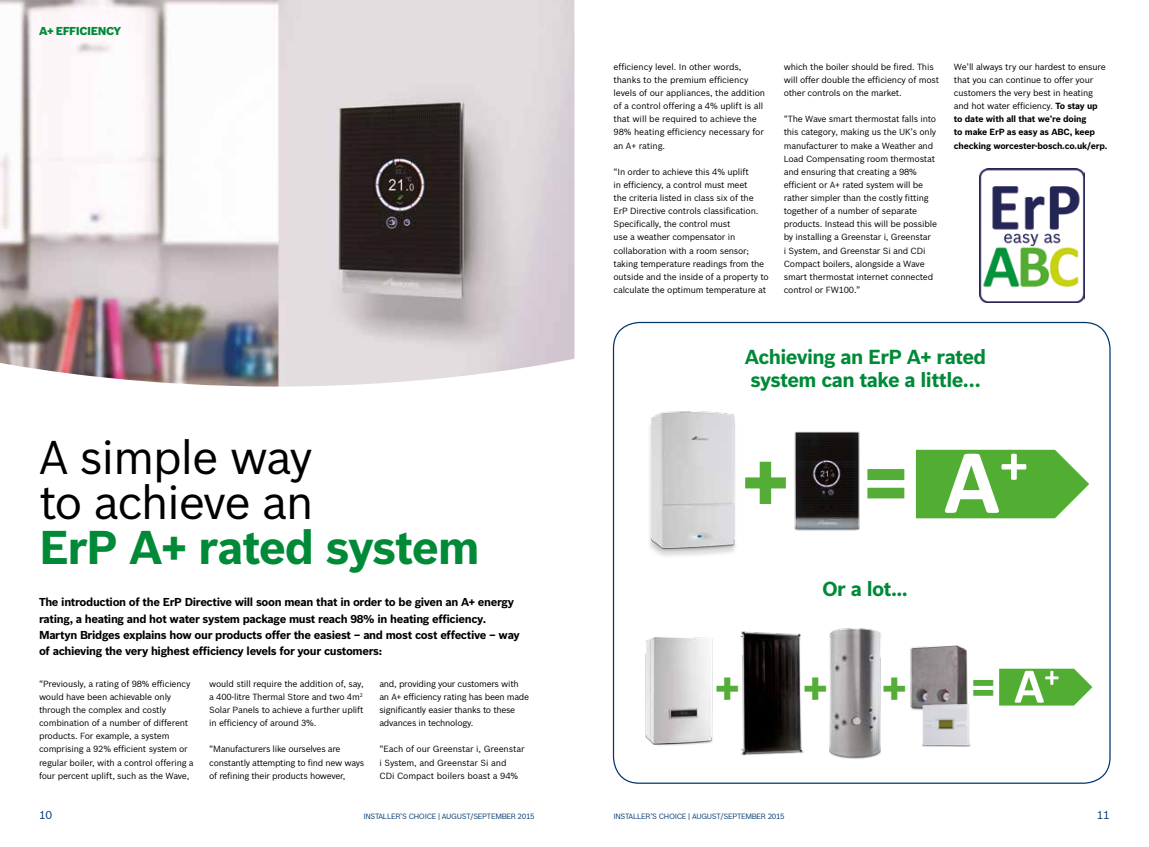
<style>
.page{position:relative;width:1149px;height:847px;background:#fff}
.page>*{position:absolute;margin:0;border:0;box-sizing:border-box;transform-origin:0 0}
.t1{font:700 85.38px "Bosch Sans";color:#53ad36}
.t2{font:46.38px/45px "Bosch Sans";letter-spacing:-.03em;color:#000}
.t3{font:700 46.38px "Bosch Sans";letter-spacing:-.03em;color:#008a38}
.t4{font:700 45.88px "Bosch Sans";color:#53ad36}
.t5{font:700 45px "Bosch Sans";color:#53ad36}
.t6{font:700 19.88px/23.2px "Bosch Sans";letter-spacing:-.03em;color:#008a38}
.t7{font:700 11.25px/16.2px "Bosch Sans";letter-spacing:-.03em;color:#000}
.t8{font:900 11.25px "Bosch Sans";color:#008a38}
.t9{font:11.25px "Bosch Sans";color:#003770}
.t10{font:8.75px/13.1px "Bosch Sans";letter-spacing:-.02em;color:#000}
.t11{font:7.5px "Bosch Sans";letter-spacing:-.04em;color:#003770}
.s1{font-weight:700}
</style>
<div class="page">
<img style="left:0;top:0;width:574px;height:387px">
<img style="left:649px;top:411px;width:87px;height:145px">
<img style="left:794px;top:432px;width:66px;height:99px">
<svg style="left:915px;top:450px;width:173px;height:68px"></svg>
<img style="left:645px;top:637px;width:68px;height:109px">
<img style="left:740px;top:631px;width:64px;height:125px">
<img style="left:829px;top:628px;width:53px;height:131px">
<img style="left:910px;top:645px;width:58px;height:64px">
<img style="left:912px;top:703px;width:58px;height:44px">
<svg style="left:999px;top:669px;width:92px;height:36px"></svg>
<img style="left:979px;top:168px;width:105px;height:134px">
<p class="t8" style="left:39px;top:24px;width:83px">A+ EFFICIENCY</p>
<h2 class="t2" style="left:39px;top:434px;width:276px">A simple way to achieve an</h2>
<h2 class="t3" style="left:39px;top:519px;width:442px">ErP A+ rated system</h2>
<p class="t7" style="left:39px;top:594px;width:482px">The introduction of the ErP Directive will soon mean that in order to be given an A+ energy rating, a heating and hot water system package must reach 98% in heating efficiency.<br>Martyn Bridges explains how our products offer the easiest – and most cost effective – way of achieving the very highest efficiency levels for your customers:</p>
<p class="t10" style="left:39px;top:677px;width:156px">“Previously, a rating of 98% efficiency would have been achievable only through the complex and costly combination of a number of different products. For example, a system comprising a 92% efficient system or regular boiler, with a control offering a four percent uplift, such as the Wave,</p>
<p class="t10" style="left:209px;top:677px;width:156px;text-align:justify">would still require the addition of, say, a 400-litre Thermal Store and two 4m<sup>2<br></sup>Solar Panels to achieve a further uplift in efficiency of around 3%.</p>
<p class="t10" style="left:209px;top:742px;width:156px">“Manufacturers like ourselves are constantly attempting to find new ways of refining their products however,</p>
<p class="t10" style="left:379px;top:677px;width:151px">and, providing your customers with an A+ efficiency rating has been made significantly easier thanks to these advances in technology.</p>
<p class="t10" style="left:379px;top:742px;width:147px">“Each of our Greenstar i, Greenstar i System, and Greenstar Si and<br>CDi Compact boilers boast a 94%</p>
<p class="t10" style="left:613px;top:60px;width:153px">efficiency level. In other words, thanks to the premium efficiency levels of our appliances, the addition of a control offering a 4% uplift is all that will be required to achieve the<br>98% heating efficiency necessary for an A+ rating.</p>
<p class="t10" style="left:613px;top:165px;width:157px">“In order to achieve this 4% uplift<br>in efficiency, a control must meet<br>the criteria listed in class six of the ErP Directive controls classification.<br>Specifically, the control must<br>use a weather compensator in collaboration with a room sensor; taking temperature readings from the outside and the inside of a property to calculate the optimum temperature at</p>
<p class="t10" style="left:783px;top:60px;width:157px">which the boiler should be fired. This will offer double the efficiency of most other controls on the market.</p>
<p class="t10" style="left:783px;top:112px;width:155px">“The Wave smart thermostat falls into this category, making us the UK’s only manufacturer to make a Weather and Load Compensating room thermostat and ensuring that creating a 98% efficient or A+ rated system will be rather simpler than the costly fitting together of a number of separate products. Instead this will be possible by installing a Greenstar i, Greenstar<br>i System, and Greenstar Si and CDi Compact boilers, alongside a Wave smart thermostat internet connected control or FW100.”</p>
<p class="t10" style="left:953px;top:60px;width:155px">We’ll always try our hardest to ensure that you can continue to offer your customers the very best in heating and hot water efficiency. <span class="s1">To stay up to date with all that we’re doing<br>to make ErP as easy as ABC, keep checking worcester-bosch.co.uk/erp.</span></p>
<h3 class="t6" style="left:744px;top:345px;width:243px">Achieving an ErP A+ rated system can take a little…</h3>
<h1 class="t1" style="left:741px;top:428px;width:170px">+ =</h1>
<h3 class="t6" style="left:821px;top:577px;width:87px">Or a lot...</h3>
<h3 class="t5" style="left:714px;top:660px;width:27px">+</h3>
<h3 class="t5" style="left:802px;top:660px;width:106px">+ +</h3>
<h3 class="t4" style="left:970px;top:658px;width:27px">=</h3>
<p class="t9" style="left:39px;top:807px;width:15px">10</p>
<p class="t11" style="left:363px;top:811px;width:173px">INSTALLER’S CHOICE | AUGUST/SEPTEMBER 2015</p>
<p class="t11" style="left:613px;top:811px;width:173px">INSTALLER’S CHOICE | AUGUST/SEPTEMBER 2015</p>
<p class="t9" style="left:1096px;top:807px;width:15px">11</p>
</div>
